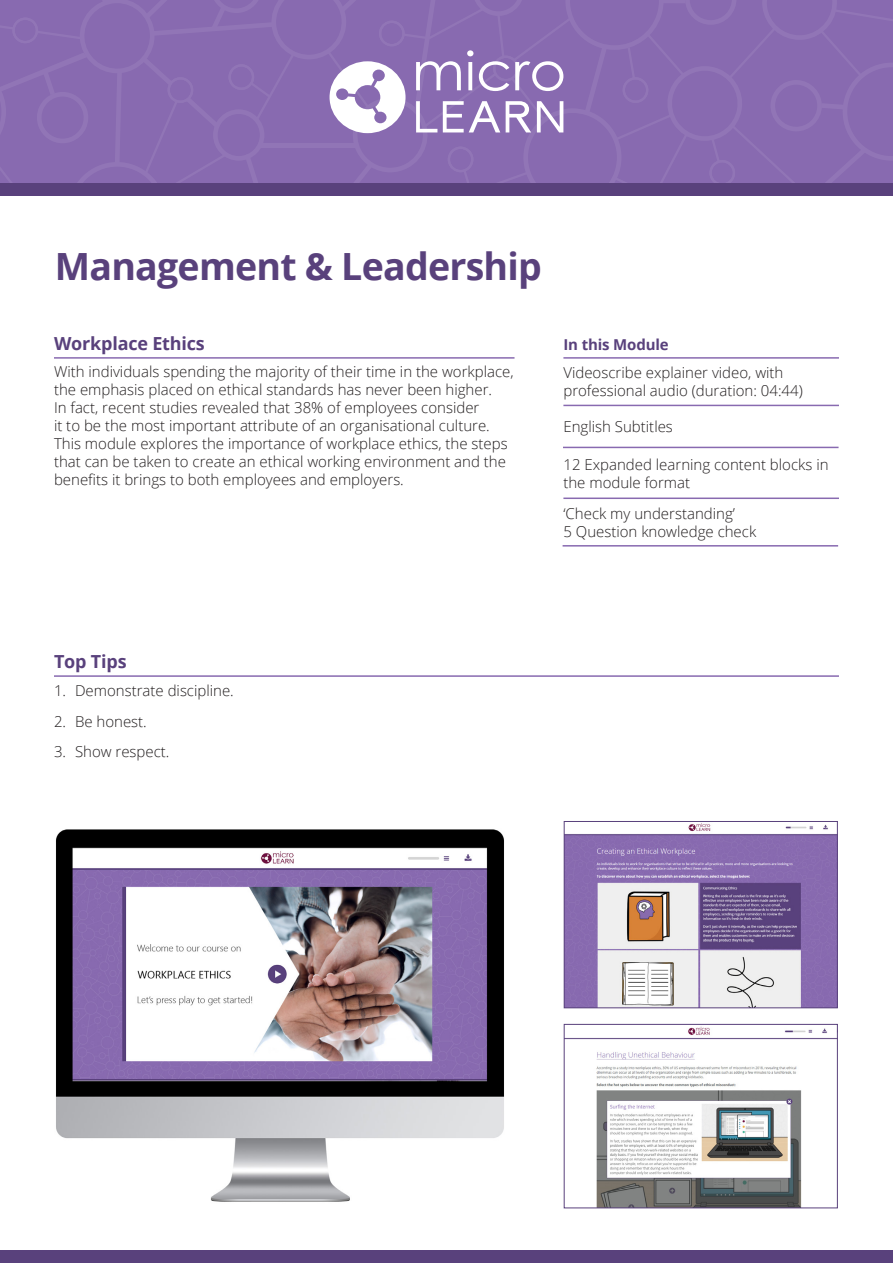
<style>
.page{position:relative;width:893px;height:1263px;background:#fff}
.page>*{position:absolute;margin:0;border:0;box-sizing:border-box;transform-origin:0 0}
.t1{font:700 37.5px "Open Sans";letter-spacing:-.02em;color:#59417c}
.t2{font:700 18px "Open Sans";letter-spacing:-.01em;color:#59417c}
.t3{font:300 15px/18px "Open Sans";color:#231f20}
.t4{font:700 15px "Open Sans";letter-spacing:-.01em;color:#59417c}
</style>
<div class="page">
<hr style="left:54px;top:357px;width:460px;height:2px;background:#886ab0">
<hr style="left:563px;top:357px;width:276px;height:2px;background:#886ab0">
<hr style="left:563px;top:405px;width:276px;height:1px;background:#886ab0">
<hr style="left:563px;top:447px;width:275px;height:1px;background:#886ab0">
<hr style="left:563px;top:497px;width:276px;height:2px;background:#886ab0">
<hr style="left:563px;top:545px;width:275px;height:2px;background:#886ab0">
<div style="left:0;top:1250px;width:893px;height:13px;background:#59417c"></div>
<hr style="left:54px;top:675px;width:785px;height:2px;background:#886ab0">
<div style="left:0;top:184px;width:893px;height:12px;background:#59417c"></div>
<svg style="left:0;top:0;width:893px;height:184px;background:#8d70b3"></svg>
<img style="left:566px;top:1026px;width:270px;height:180px">
<div style="left:564px;top:1024px;width:274px;height:184px;border:1px solid #59417c"></div>
<img style="left:566px;top:823px;width:270px;height:183px">
<div style="left:564px;top:821px;width:274px;height:187px;border:1px solid #59417c"></div>
<img style="left:56px;top:829px;width:448px;height:373px">
<h1 class="t1" style="left:55px;top:240px;width:489px">Management &amp; Leadership</h1>
<p class="t2" style="left:54px;top:331px;width:152px">Workplace Ethics</p>
<p class="t3" style="left:54px;top:362px;width:461px">With individuals spending the majority of their time in the workplace, the emphasis placed on ethical standards has never been higher.<br>In fact, recent studies revealed that 38% of employees consider<br>it to be the most important attribute of an organisational culture.<br>This module explores the importance of workplace ethics, the steps that can be taken to create an ethical working environment and the benefits it brings to both employees and employers.</p>
<p class="t4" style="left:563px;top:334px;width:107px">In this Module</p>
<p class="t3" style="left:563px;top:364px;width:241px">Videoscribe explainer video, with professional audio (duration: 04:44)</p>
<p class="t3" style="left:563px;top:417px;width:111px">English Subtitles</p>
<p class="t3" style="left:563px;top:455px;width:267px">12 Expanded learning content blocks in the module format</p>
<p class="t3" style="left:563px;top:504px;width:194px">‘Check my understanding’<br>5 Question knowledge check</p>
<p class="t2" style="left:54px;top:649px;width:74px">Top Tips</p>
<p class="t3" style="left:54px;top:681px;width:181px">1. Demonstrate discipline.</p>
<p class="t3" style="left:54px;top:712px;width:94px">2. Be honest.</p>
<p class="t3" style="left:54px;top:742px;width:117px">3. Show respect.</p>
</div>
